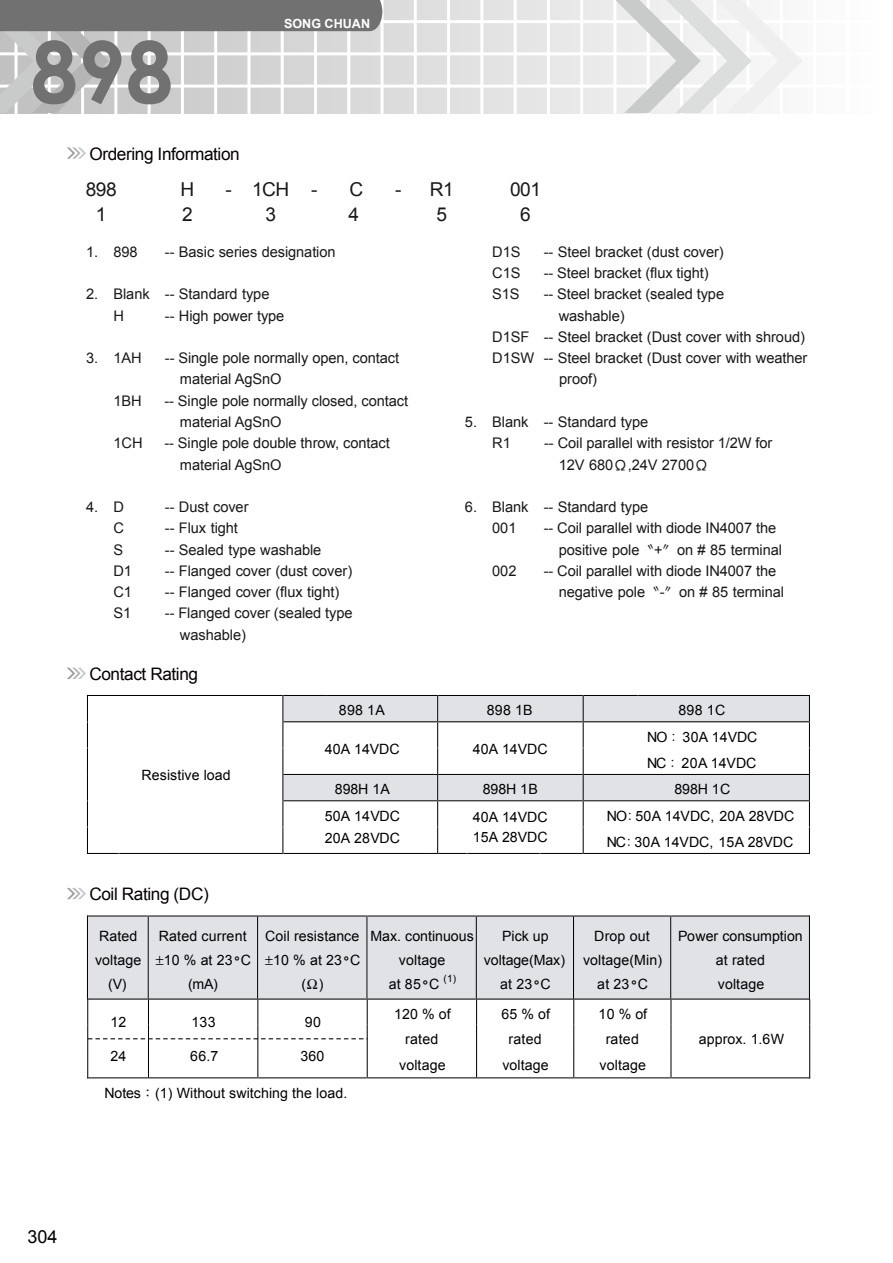
<style>
.page{position:relative;width:893px;height:1263px;background:#fff}
.page>*{position:absolute;margin:0;border:0;box-sizing:border-box;transform-origin:0 0}
.t1{font:700 85.05px "Century Gothic";color:#727172}
.t2{font:19.2px "Arial";letter-spacing:-.025em;color:#1a1717}
.t3{font:18px "Arial";color:#000}
.t4{font:17.25px "Arial";letter-spacing:-.025em;color:#060101}
.t5{font:14.7px/21.3px "Arial";letter-spacing:-.005em;color:#1a1717}
.t6{font:14.25px/24.3px "Arial";letter-spacing:.005em;color:#000;text-align:center}
.t7{font:700 12.6px "Arial";color:#fff}
.t8{font:10.2px "Arial";color:#000}
.s1{font-family:"DF Hei Md HK BF"}
.s2{font-family:"P Ming Li U"}
.s3{font-family:"Courier";font-weight:700}
</style>
<div class="page">
<div style="left:384px;top:0;width:224px;height:113px;background:#e3e3e3"></div>
<hr style="left:0;top:20px;width:880px;height:3px;background:#fff">
<hr style="left:0;top:52px;width:880px;height:3px;background:#fff">
<hr style="left:0;top:85px;width:880px;height:3px;background:#fff">
<hr style="left:414px;top:0;width:3px;height:114px;background:#fff">
<hr style="left:447px;top:0;width:3px;height:114px;background:#fff">
<hr style="left:480px;top:0;width:3px;height:114px;background:#fff">
<hr style="left:514px;top:0;width:3px;height:114px;background:#fff">
<hr style="left:547px;top:0;width:3px;height:114px;background:#fff">
<hr style="left:580px;top:0;width:3px;height:114px;background:#fff">
<svg style="left:608px;top:0;width:194px;height:113px"></svg>
<svg style="left:0;top:0;width:382px;height:113px;background:#b8b8b8"></svg>
<svg style="left:67px;top:668px;width:19px;height:11px"></svg>
<svg style="left:67px;top:888px;width:19px;height:11px"></svg>
<svg style="left:67px;top:147px;width:19px;height:12px"></svg>
<hr style="left:88px;top:695px;width:194px;height:1px;background:#000">
<svg style="left:87px;top:695px;width:1px;height:159px"></svg>
<hr style="left:88px;top:853px;width:30px;height:1px;background:#000">
<hr style="left:119px;top:853px;width:48px;height:1px;background:#000">
<hr style="left:168px;top:853px;width:114px;height:1px;background:#000">
<svg style="left:282px;top:695px;width:528px;height:159px"></svg>
<svg style="left:87px;top:915px;width:723px;height:163px"></svg>
<h1 class="t1" style="left:30px;top:7px;width:144px">898</h1>
<p class="t4" style="left:89px;top:142px;width:152px">Ordering Information</p>
<p class="t7" style="left:284px;top:17px;width:88px">SONG CHUAN</p>
<h2 class="t2" style="left:86px;top:176px;width:32px">898</h2>
<h2 class="t2" style="left:181px;top:176px;width:15px">H</h2>
<h2 class="t2" style="left:226px;top:176px;width:93px">- 1CH -</h2>
<h2 class="t2" style="left:349px;top:176px;width:15px">C</h2>
<h2 class="t2" style="left:395px;top:176px;width:60px">- R1</h2>
<h2 class="t2" style="left:510px;top:176px;width:32px">001</h2>
<h2 class="t2" style="left:96px;top:202px;width:12px">1</h2>
<h2 class="t2" style="left:182px;top:202px;width:12px">2</h2>
<h2 class="t2" style="left:265px;top:202px;width:12px">3</h2>
<h2 class="t2" style="left:349px;top:202px;width:12px">4</h2>
<h2 class="t2" style="left:436px;top:202px;width:12px">5</h2>
<h2 class="t2" style="left:520px;top:202px;width:12px">6</h2>
<p class="t5" style="left:86px;top:241px;width:53px">1. 898</p>
<p class="t5" style="left:165px;top:241px;width:172px">-- Basic series designation</p>
<p class="t5" style="left:113px;top:284px;width:157px;text-indent:-27px">2. Blank -- Standard type<br>H</p>
<p class="t5" style="left:165px;top:305px;width:121px">-- High power type</p>
<p class="t5" style="left:86px;top:348px;width:57px">3. 1AH</p>
<p class="t5" style="left:180px;top:348px;width:221px;text-indent:-15px">-- Single pole normally open, contact material AgSnO</p>
<p class="t5" style="left:113px;top:390px;width:30px">1BH</p>
<p class="t5" style="left:180px;top:390px;width:230px;text-indent:-16px">-- Single pole normally closed, contact material AgSnO</p>
<p class="t5" style="left:113px;top:433px;width:31px">1CH</p>
<p class="t5" style="left:180px;top:433px;width:211px;text-indent:-16px">-- Single pole double throw, contact material AgSnO</p>
<p class="t5" style="left:86px;top:496px;width:39px">4. D</p>
<p class="t5" style="left:165px;top:496px;width:85px">-- Dust cover</p>
<p class="t5" style="left:113px;top:518px;width:12px">C</p>
<p class="t5" style="left:165px;top:518px;width:75px">-- Flux tight</p>
<p class="t5" style="left:113px;top:539px;width:11px">S</p>
<p class="t5" style="left:165px;top:539px;width:158px">-- Sealed type washable</p>
<p class="t5" style="left:113px;top:560px;width:20px">D1</p>
<p class="t5" style="left:165px;top:560px;width:189px">-- Flanged cover (dust cover)</p>
<p class="t5" style="left:113px;top:581px;width:20px">C1</p>
<p class="t5" style="left:165px;top:581px;width:176px">-- Flanged cover (flux tight)</p>
<p class="t5" style="left:113px;top:603px;width:19px">S1</p>
<p class="t5" style="left:180px;top:603px;width:174px;text-indent:-15px">-- Flanged cover (sealed type washable)</p>
<p class="t4" style="left:89px;top:663px;width:110px">Contact Rating</p>
<p class="t5" style="left:492px;top:241px;width:30px">D1S</p>
<p class="t5" style="left:544px;top:241px;width:182px">-- Steel bracket (dust cover)</p>
<p class="t5" style="left:492px;top:262px;width:30px">C1S</p>
<p class="t5" style="left:544px;top:262px;width:166px">-- Steel bracket (flux tight)</p>
<p class="t5" style="left:492px;top:284px;width:29px">S1S</p>
<p class="t5" style="left:544px;top:284px;width:182px">-- Steel bracket (sealed type</p>
<p class="t5" style="left:559px;top:305px;width:67px">washable)</p>
<p class="t5" style="left:492px;top:326px;width:314px">D1SF -- Steel bracket (Dust cover with shroud)</p>
<p class="t5" style="left:492px;top:348px;width:317px">D1SW -- Steel bracket (Dust cover with weather</p>
<p class="t5" style="left:559px;top:369px;width:39px">proof)</p>
<p class="t5" style="left:492px;top:411px;width:157px;text-indent:-27px">5. Blank -- Standard type<br>R1</p>
<p class="t5" style="left:559px;top:433px;width:215px;text-indent:-15px">-- Coil parallel with resistor 1/2W for<br>12V 680<span class="s1">Ω</span>,24V 2700<span class="s1">Ω</span></p>
<p class="t5" style="left:492px;top:496px;width:157px;text-indent:-27px">6. Blank -- Standard type<br>001</p>
<p class="t5" style="left:559px;top:518px;width:225px;text-indent:-15px">-- Coil parallel with diode IN4007 the positive pole<span class="s1">〝</span>+<span class="s1">〞</span>on # 85 terminal</p>
<p class="t5" style="left:492px;top:560px;width:26px">002</p>
<p class="t5" style="left:559px;top:560px;width:227px;text-indent:-15px">-- Coil parallel with diode IN4007 the negative pole<span class="s1">〝</span>-<span class="s1">〞</span>on # 85 terminal</p>
<p class="t6" style="left:142px;top:763px;width:91px">Resistive load</p>
<p class="t4" style="left:89px;top:883px;width:121px">Coil Rating (DC)</p>
<p class="t6" style="left:339px;top:698px;width:47px">898 1A</p>
<p class="t6" style="left:487px;top:698px;width:47px">898 1B</p>
<p class="t6" style="left:647px;top:697px;width:112px;line-height:26.4px">898 1C<br>NO <span class="s2">:</span> 30A 14VDC</p>
<p class="t6" style="left:325px;top:737px;width:76px">40A 14VDC</p>
<p class="t6" style="left:473px;top:737px;width:76px">40A 14VDC</p>
<p class="t6" style="left:647px;top:751px;width:111px">NC <span class="s2">:</span> 20A 14VDC</p>
<p class="t6" style="left:335px;top:777px;width:57px">898H 1A</p>
<p class="t6" style="left:483px;top:777px;width:57px">898H 1B</p>
<p class="t6" style="left:674px;top:777px;width:57px">898H 1C</p>
<p class="t6" style="left:325px;top:804px;width:77px">50A 14VDC</p>
<p class="t6" style="left:607px;top:803px;width:189px">NO<span class="s2">:</span> 50A 14VDC, 20A 28VDC</p>
<p class="t6" style="left:325px;top:826px;width:77px">20A 28VDC</p>
<p class="t6" style="left:473px;top:807px;width:76px;line-height:20.1px;text-align:left">40A 14VDC<br>15A 28VDC</p>
<p class="t6" style="left:607px;top:830px;width:188px">NC<span class="s2">:</span> 30A 14VDC, 15A 28VDC</p>
<p class="t6" style="left:95px;top:924px;width:48px">Rated voltage (V)</p>
<p class="t6" style="left:159px;top:924px;width:94px">Rated current<br>10 % at 23<span class="s3">°</span>C (mA)</p>
<p class="t6" style="left:265px;top:924px;width:97px">Coil resistance<br>10 % at 23<span class="s3">°</span>C ( )</p>
<p class="t6" style="left:370px;top:924px;width:105px">Max. continuous</p>
<p class="t6" style="left:399px;top:948px;width:48px">voltage</p>
<p class="t6" style="left:389px;top:972px;width:52px">at 85<span class="s3">°</span>C</p>
<p class="t8" style="left:443px;top:972px;width:14px">(1)</p>
<p class="t6" style="left:484px;top:924px;width:83px">Pick up voltage(Max) at 23<span class="s3">°</span>C</p>
<p class="t6" style="left:583px;top:924px;width:80px">Drop out voltage(Min) at 23<span class="s3">°</span>C</p>
<p class="t6" style="left:678px;top:924px;width:126px">Power consumption at rated<br>voltage</p>
<p class="t6" style="left:111px;top:1010px;width:17px">12</p>
<p class="t6" style="left:192px;top:1010px;width:26px">133</p>
<p class="t6" style="left:305px;top:1010px;width:17px">90</p>
<p class="t6" style="left:111px;top:1044px;width:17px">24</p>
<p class="t6" style="left:190px;top:1044px;width:30px">66.7</p>
<p class="t6" style="left:300px;top:1044px;width:26px">360</p>
<p class="t6" style="left:104px;top:1080px;width:244px">Notes<span class="s2">：</span>(1) Without switching the load.</p>
<p class="t6" style="left:394px;top:1002px;width:58px">120 % of</p>
<p class="t6" style="left:501px;top:1002px;width:50px">65 % of</p>
<p class="t6" style="left:599px;top:1002px;width:50px">10 % of</p>
<p class="t6" style="left:405px;top:1027px;width:35px">rated</p>
<p class="t6" style="left:508px;top:1027px;width:35px">rated</p>
<p class="t6" style="left:606px;top:1027px;width:35px">rated</p>
<p class="t6" style="left:699px;top:1027px;width:87px">approx. 1.6W</p>
<p class="t6" style="left:399px;top:1053px;width:48px">voltage</p>
<p class="t6" style="left:502px;top:1053px;width:48px">voltage</p>
<p class="t6" style="left:600px;top:1053px;width:48px">voltage</p>
<p class="t3" style="left:28px;top:1225px;width:30px">304</p>
</div>
